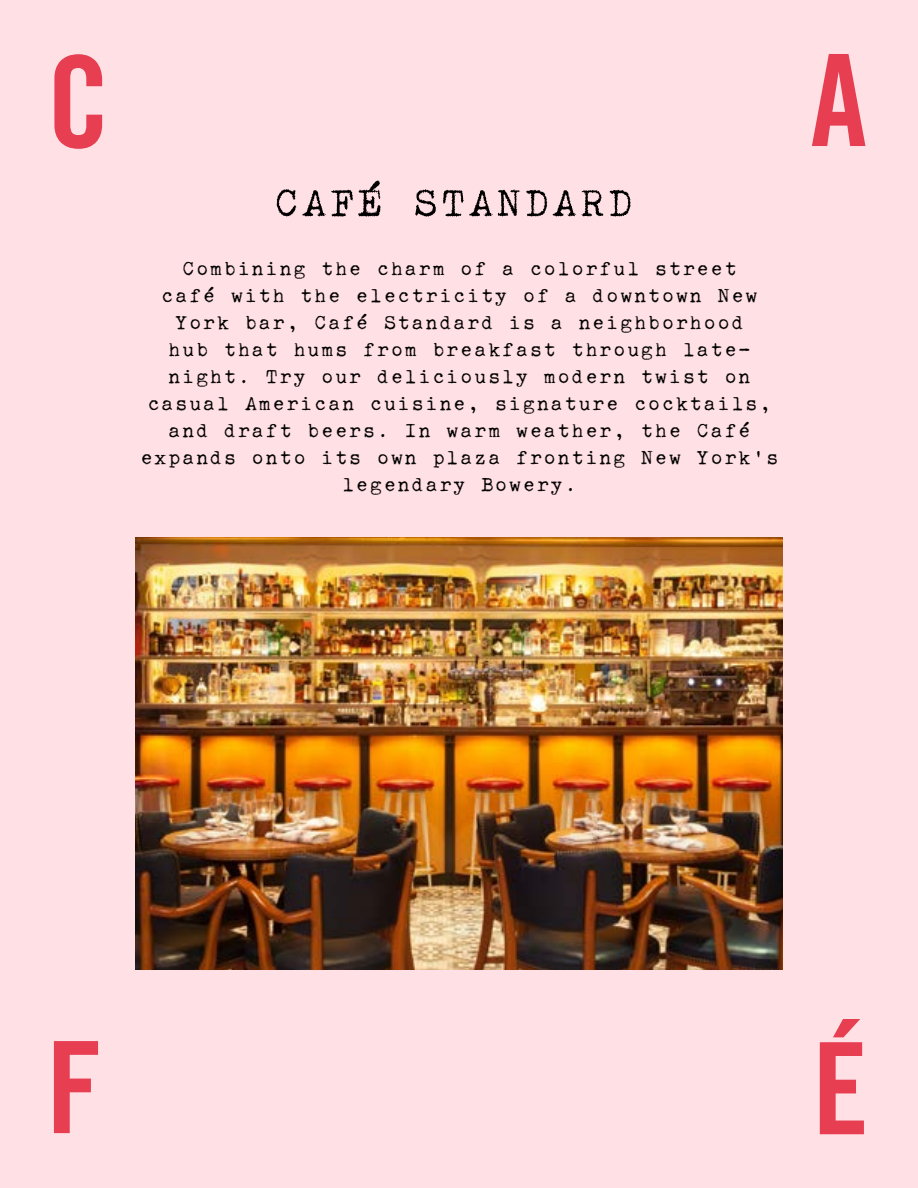
<style>
.page{position:relative;width:918px;height:1188px;background:#ffdde2}
.page>*{position:absolute;margin:0;border:0;box-sizing:border-box;transform-origin:0 0}
.t1{font:127.5px "Trade Gothic Bold Cond Twenty";color:#e73e51}
.t2{font:54px "Cafe Standard Mono";color:#000}
.t3{font:27px/27px "Cafe Standard Mono";color:#000;text-align:center}
</style>
<div class="page">
<img style="left:135px;top:538px;width:648px;height:432px">
<h1 class="t1" style="left:47px;top:25px;width:65px">C</h1>
<h2 class="t2" style="left:273px;top:177px;width:363px">CAFÉ STANDARD</h2>
<p class="t3" style="left:140px;top:254px;width:641px">Combining the charm of a colorful street<br>café with the electricity of a downtown New York bar, Café Standard is a neighborhood<br>hub that hums from breakfast through late&shy;night. Try our deliciously modern twist on casual American cuisine, signature cocktails, and draft beers. In warm weather, the Café expands onto its own plaza fronting New York’s legendary Bowery.</p>
<h1 class="t1" style="left:810px;top:23px;width:58px">A</h1>
<h1 class="t1" style="left:46px;top:1010px;width:58px">F</h1>
<h1 class="t1" style="left:812px;top:1011px;width:58px">É</h1>
</div>
